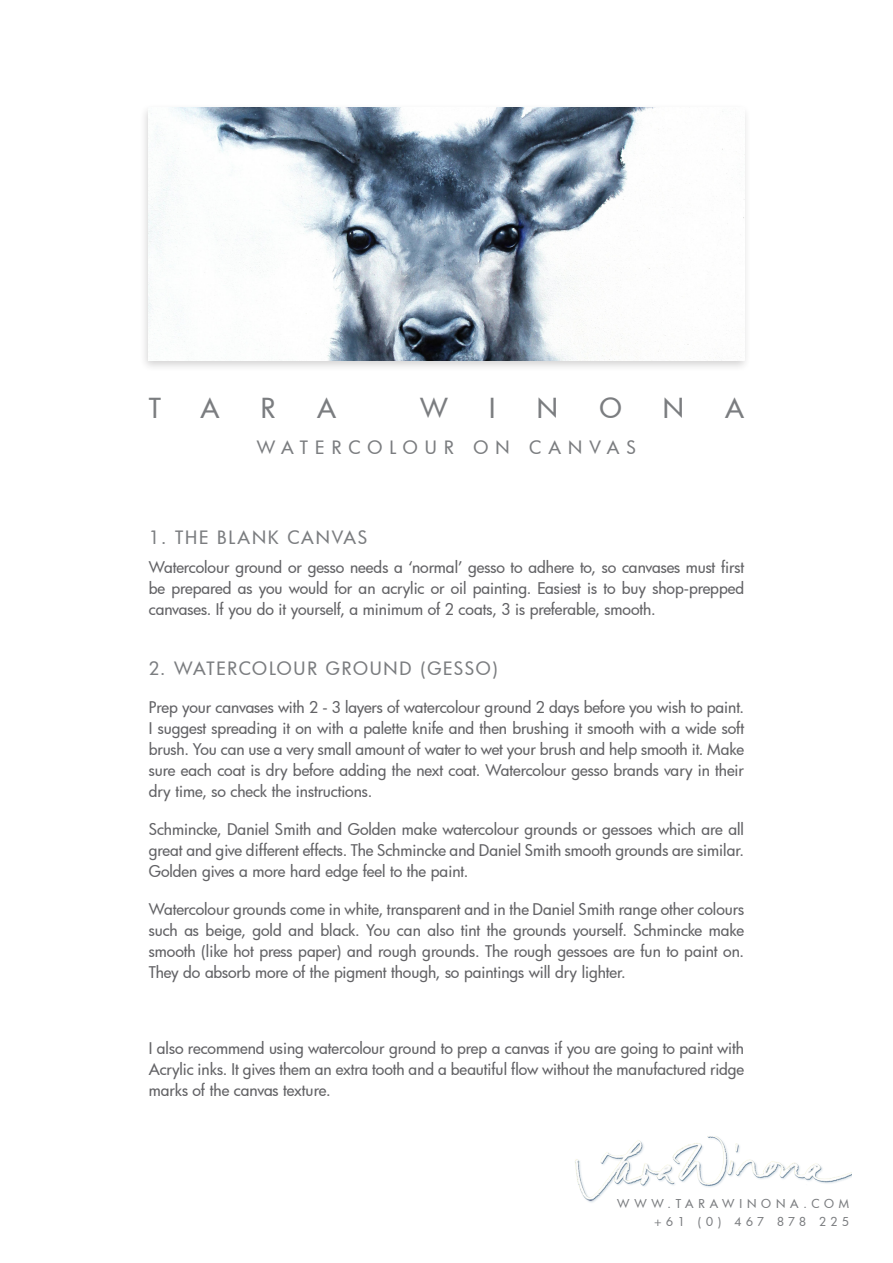
<style>
.page{position:relative;width:893px;height:1263px;background:#fff}
.page>*{position:absolute;margin:0;border:0;box-sizing:border-box;transform-origin:0 0}
.t1{font:500 27px "Futura";color:#7b7d80}
.t2{font:500 18px "Futura";letter-spacing:.1em;color:#7b7d80}
.t3{font:500 18px "Futura";letter-spacing:.4em;color:#7b7d80}
.extra_space_for_poin{font:500 15.75px/21px "Futura";letter-spacing:-.005em;color:#636366;text-align:justify}
.t4{font:500 12px/17.5px "Futura";letter-spacing:.395em;color:#7b7d80;text-align:right}
</style>
<div class="page">
<img style="left:575px;top:1136px;width:277px;height:67px">
<div style="left:139px;top:103px;width:612px;height:269px;background:#231f20;opacity:.2"></div>
<img style="left:149px;top:107px;width:595px;height:253px">
<p class="t1" style="left:149px;top:390px;width:14px">T</p>
<p class="t1" style="left:201px;top:390px;width:20px">A</p>
<p class="t1" style="left:261px;top:390px;width:16px">R</p>
<p class="t1" style="left:317px;top:390px;width:20px">A</p>
<p class="t1" style="left:420px;top:390px;width:29px">W</p>
<p class="t1" style="left:489px;top:390px;width:8px">I</p>
<p class="t1" style="left:537px;top:390px;width:23px">N</p>
<p class="t1" style="left:599px;top:390px;width:24px">O</p>
<p class="t1" style="left:663px;top:390px;width:23px">N</p>
<p class="t1" style="left:725px;top:390px;width:20px">A</p>
<p class="t3" style="left:257px;top:435px;width:381px">WATERCOLOUR ON CANVAS</p>
<p class="t2" style="left:149px;top:525px;width:220px">1. THE BLANK CANVAS</p>
<p class="extra_space_for_poin" style="left:149px;top:557px;width:597px">Watercolour ground or gesso needs a ‘normal’ gesso to adhere to, so canvases must first be prepared as you would for an acrylic or oil painting. Easiest is to buy shop-prepped canvases. If you do it yourself, a minimum of 2 coats, 3 is preferable, smooth.</p>
<p class="t2" style="left:149px;top:656px;width:351px">2. WATERCOLOUR GROUND (GESSO)</p>
<p class="extra_space_for_poin" style="left:149px;top:696px;width:597px">Prep your canvases with 2 - 3 layers of watercolour ground 2 days before you wish to paint.<br>I suggest spreading it on with a palette knife and then brushing it smooth with a wide soft brush. You can use a very small amount of water to wet your brush and help smooth it. Make sure each coat is dry before adding the next coat. Watercolour gesso brands vary in their dry time, so check the instructions.</p>
<p class="extra_space_for_poin" style="left:149px;top:818px;width:597px">Schmincke, Daniel Smith and Golden make watercolour grounds or gessoes which are all great and give different effects. The Schmincke and Daniel Smith smooth grounds are similar.<br>Golden gives a more hard edge feel to the paint.</p>
<p class="extra_space_for_poin" style="left:149px;top:898px;width:597px">Watercolour grounds come in white, transparent and in the Daniel Smith range other colours such as beige, gold and black. You can also tint the grounds yourself. Schmincke make smooth (like hot press paper) and rough grounds. The rough gessoes are fun to paint on.<br>They do absorb more of the pigment though, so paintings will dry lighter.</p>
<p class="extra_space_for_poin" style="left:149px;top:1037px;width:597px">I also recommend using watercolour ground to prep a canvas if you are going to paint with Acrylic inks. It gives them an extra tooth and a beautiful flow without the manufactured ridge marks of the canvas texture.</p>
<p class="t4" style="left:617px;top:1195px;width:233px">WWW.TARAWINONA.COM +61 (0) 467 878 225</p>
</div>
